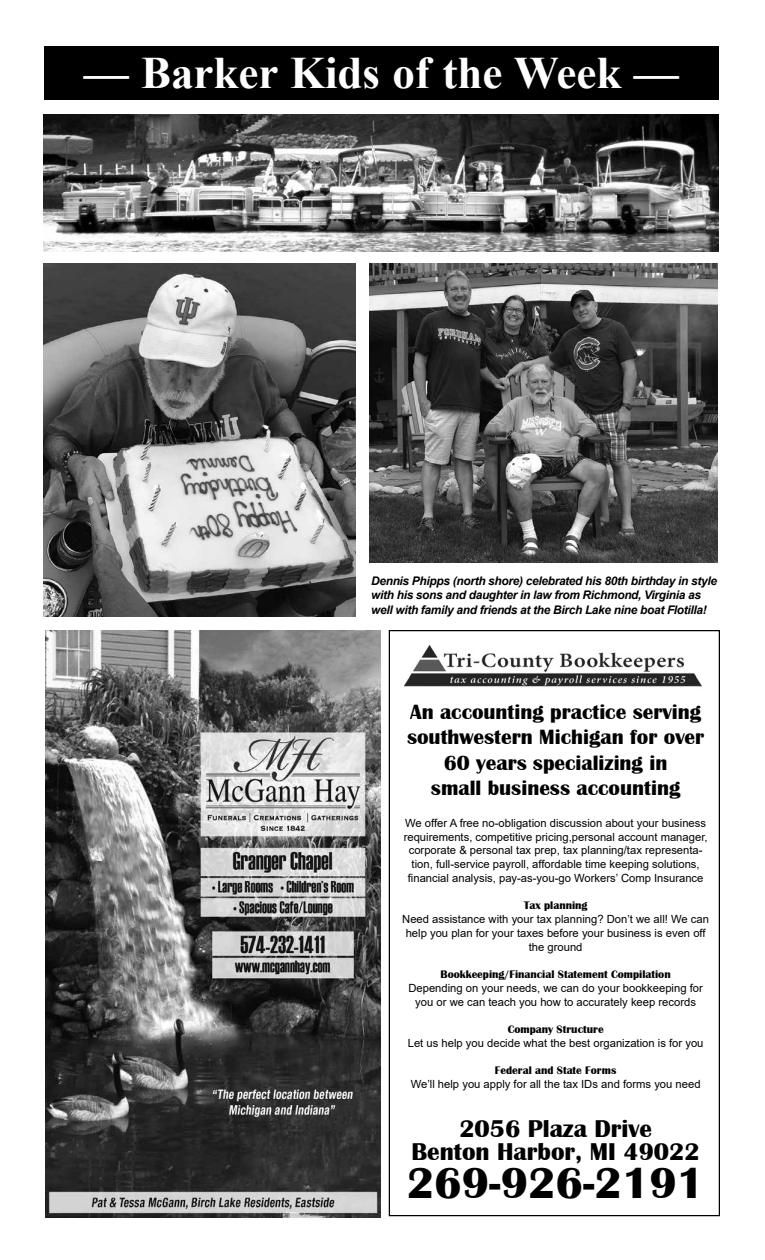
<style>
.page{position:relative;width:765px;height:1260px;background:#fff}
.page>*{position:absolute;margin:0;border:0;box-sizing:border-box;transform-origin:0 0}
.t1{font:700 45px "Times New Roman";color:#fff}
.t2{font:700 45px "Britannic";color:#000}
.t3{font:700 25px/23.8px "Britannic";color:#000;text-align:center}
.t4{font:700 21.25px/25.5px "Britannic";color:#000;text-align:center}
.t5{font:italic 700 11.88px/14.2px "Arial";letter-spacing:-.025em;color:#000}
.t6{font:11.25px/13.8px "Arial";color:#000;text-align:center}
.t7{font:700 11.25px "Britannic";color:#000}
</style>
<div class="page">
<img style="left:45px;top:630px;width:335px;height:588px">
<img style="left:405px;top:646px;width:297px;height:41px">
<div style="left:44px;top:46px;width:675px;height:54px;background:#000"></div>
<img style="left:44px;top:115px;width:675px;height:137px">
<img style="left:44px;top:263px;width:311px;height:354px">
<img style="left:370px;top:263px;width:348px;height:299px">
<h1 class="t1" style="left:84px;top:41px;width:597px">— Barker Kids of the Week —</h1>
<p class="t5" style="left:371px;top:574px;width:347px">Dennis Phipps (north shore) celebrated his 80th birthday in style with his sons and daughter in law from Richmond, Virginia as well with family and friends at the Birch Lake nine boat Flotilla!</p>
<h3 class="t4" style="left:407px;top:699px;width:299px">An accounting practice serving southwestern Michigan for over<br>60 years specializing in<br>small business accounting</h3>
<p class="t6" style="left:404px;top:816px;width:305px">We offer A free no-obligation discussion about your business requirements, competitive pricing,personal account manager, corporate &amp; personal tax prep, tax planning/tax representa&shy;tion, full-service payroll, affordable time keeping solutions, financial analysis, pay-as-you-go Workers’ Comp Insurance</p>
<p class="t7" style="left:524px;top:899px;width:65px">Tax planning</p>
<p class="t6" style="left:402px;top:912px;width:308px">Need assistance with your tax planning? Don’t we all! We can help you plan for your taxes before your business is even off the ground</p>
<p class="t7" style="left:441px;top:968px;width:232px">Bookkeeping/Financial Statement Compilation</p>
<p class="t6" style="left:408px;top:981px;width:296px">Depending on your needs, we can do your bookkeeping for you or we can teach you how to accurately keep records</p>
<p class="t7" style="left:508px;top:1023px;width:97px">Company Structure</p>
<p class="t6" style="left:408px;top:1036px;width:297px">Let us help you decide what the best organization is for you</p>
<p class="t7" style="left:495px;top:1064px;width:123px">Federal and State Forms</p>
<p class="t6" style="left:411px;top:1077px;width:291px">We’ll help you apply for all the tax IDs and forms you need</p>
<h2 class="t3" style="left:412px;top:1117px;width:290px">2056 Plaza Drive<br>Benton Harbor, MI 49022</h2>
<h1 class="t2" style="left:407px;top:1157px;width:299px">269-926-2191</h1>
</div>
